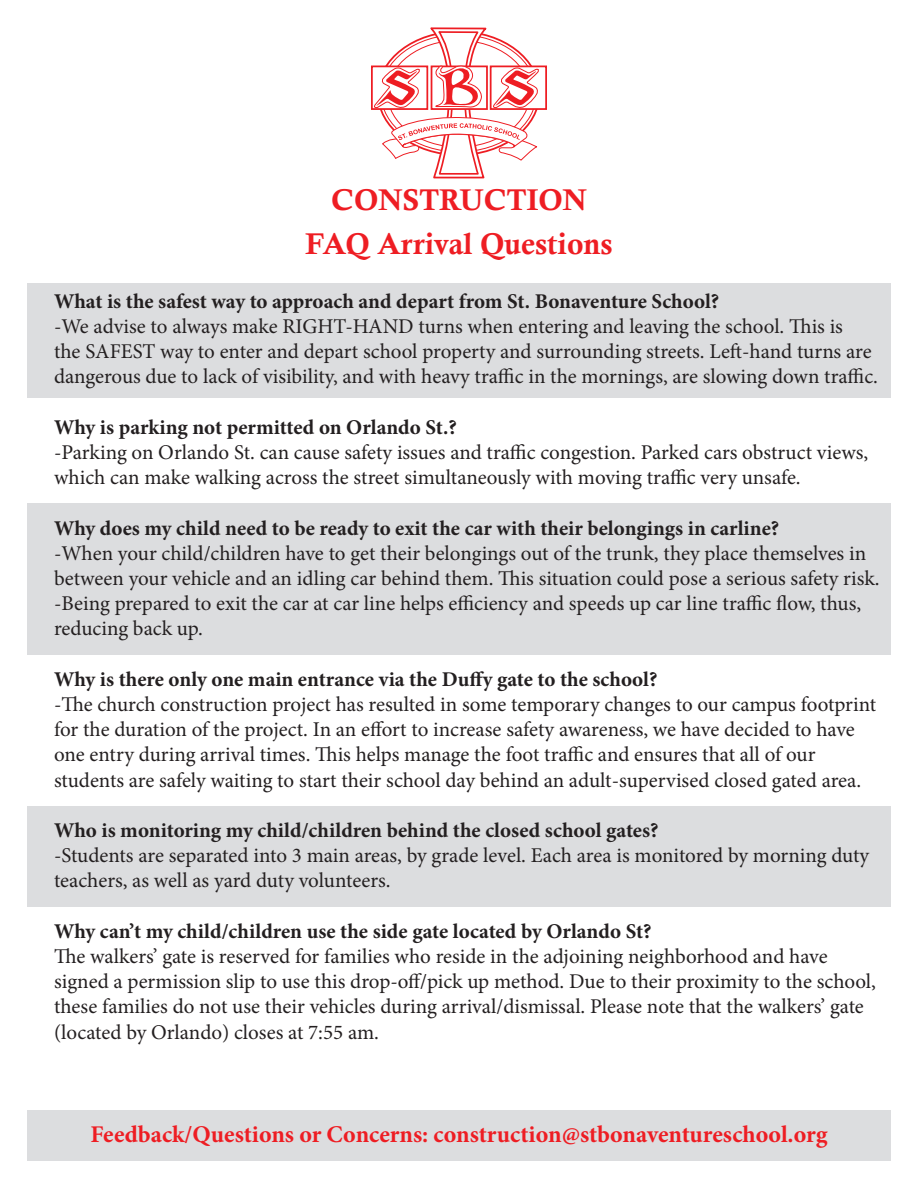
<style>
.page{position:relative;width:918px;height:1188px;background:#fff}
.page>*{position:absolute;margin:0;border:0;box-sizing:border-box;transform-origin:0 0}
.t1{font:30px/43.5px "Calis MT Bol";color:#ee1d23;text-align:center}
.t2{font:700 24px "Minion Pro";color:#ee1d23}
.t3{font:21px/25.2px "Minion Pro";color:#231f20}
.t4{font:700 21px "Minion Pro";color:#231f20}
</style>
<div class="page">
<div style="left:27px;top:1111px;width:864px;height:50px;background:#dcdddf"></div>
<div style="left:371px;top:66px;width:57px;height:44px;border:2px solid #ee1d23"></div>
<div style="left:490px;top:66px;width:57px;height:44px;border:2px solid #ee1d23"></div>
<svg style="left:374px;top:27px;width:166px;height:152px"></svg>
<div style="left:27px;top:284px;width:864px;height:114px;background:#dcdddf"></div>
<div style="left:27px;top:503px;width:864px;height:152px;background:#dcdddf"></div>
<div style="left:27px;top:807px;width:864px;height:100px;background:#dcdddf"></div>
<h1 class="t1" style="left:305px;top:178px;width:309px">CONSTRUCTION<br>FAQ Arrival Questions</h1>
<p class="t4" style="left:54px;top:286px;width:667px">What is the safest way to approach and depart from St. Bonaventure School?</p>
<p class="t3" style="left:54px;top:314px;width:826px">-We advise to always make RIGHT-HAND turns when entering and leaving the school. This is<br>the SAFEST way to enter and depart school property and surrounding streets. Left-hand turns are dangerous due to lack of visibility, and with heavy traffic in the mornings, are slowing down traffic.</p>
<p class="t4" style="left:54px;top:412px;width:404px">Why is parking not permitted on Orlando St.?</p>
<p class="t3" style="left:54px;top:440px;width:816px">-Parking on Orlando St. can cause safety issues and traffic congestion. Parked cars obstruct views, which can make walking across the street simultaneously with moving traffic very unsafe.</p>
<p class="t4" style="left:54px;top:513px;width:727px">Why does my child need to be ready to exit the car with their belongings in carline?</p>
<p class="t3" style="left:54px;top:541px;width:827px">-When your child/children have to get their belongings out of the trunk, they place themselves in between your vehicle and an idling car behind them. This situation could pose a serious safety risk. -Being prepared to exit the car at car line helps efficiency and speeds up car line traffic flow, thus, reducing back up.</p>
<p class="t4" style="left:54px;top:664px;width:605px">Why is there only one main entrance via the Duffy gate to the school?</p>
<p class="t3" style="left:54px;top:692px;width:824px">-The church construction project has resulted in some temporary changes to our campus footprint for the duration of the project. In an effort to increase safety awareness, we have decided to have one entry during arrival times. This helps manage the foot traffic and ensures that all of our students are safely waiting to start their school day behind an adult-supervised closed gated area.</p>
<p class="t4" style="left:54px;top:816px;width:606px">Who is monitoring my child/children behind the closed school gates?</p>
<p class="t3" style="left:54px;top:843px;width:817px">-Students are separated into 3 main areas, by grade level. Each area is monitored by morning duty teachers, as well as yard duty volunteers.</p>
<p class="t4" style="left:54px;top:916px;width:599px">Why can’t my child/children use the side gate located by Orlando St?</p>
<p class="t3" style="left:54px;top:944px;width:823px">The walkers’ gate is reserved for families who reside in the adjoining neighborhood and have signed a permission slip to use this drop-off/pick up method. Due to their proximity to the school, these families do not use their vehicles during arrival/dismissal. Please note that the walkers’ gate (located by Orlando) closes at 7:55 am.</p>
<p class="t2" style="left:90px;top:1117px;width:739px">Feedback/Questions or Concerns: construction@stbonaventureschool.org</p>
</div>
